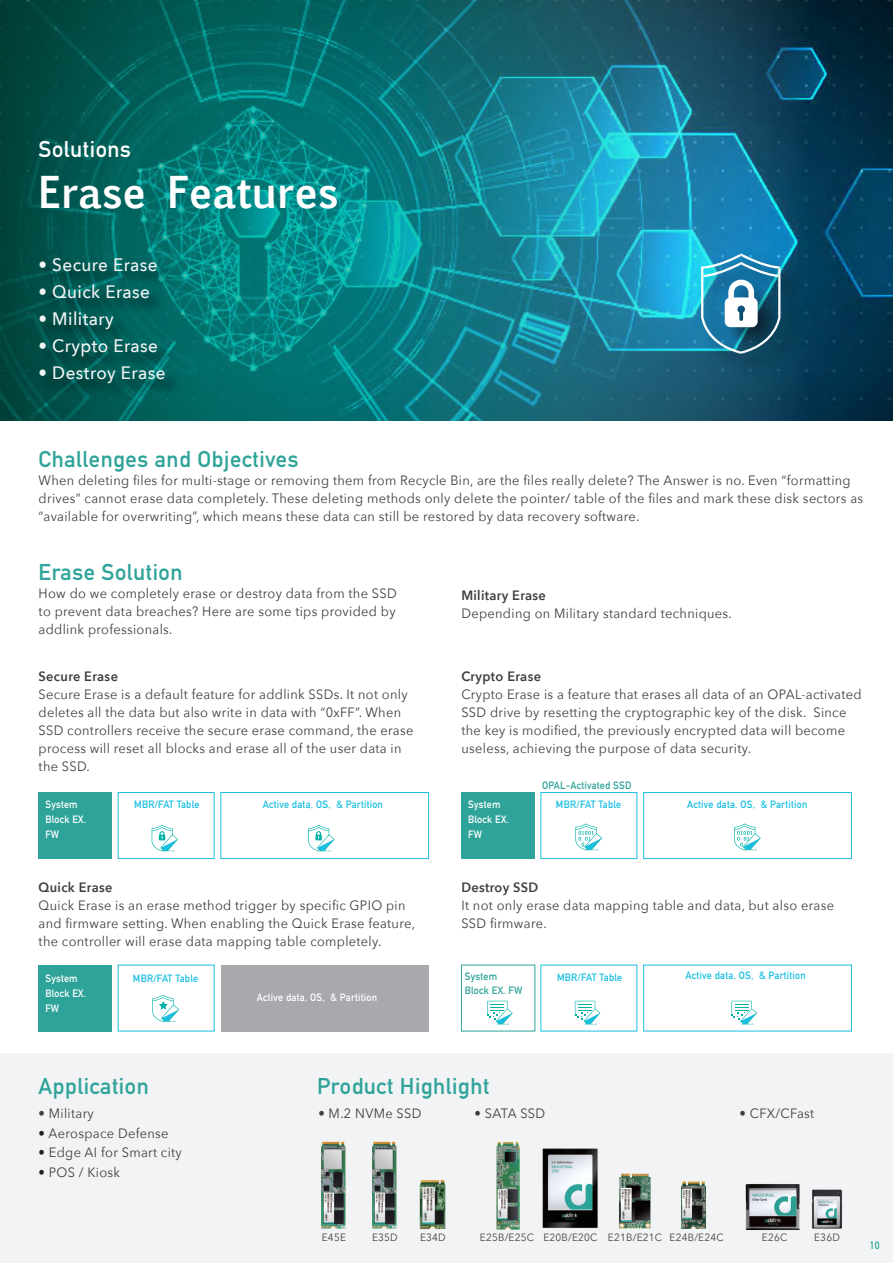
<style>
.page{position:relative;width:893px;height:1263px;background:#fff}
.page>*{position:absolute;margin:0;border:0;box-sizing:border-box;transform-origin:0 0}
.t1{font:700 42px "Euphemia UCAS";color:#fff;scale:.95 1}
.t2{font:700 22.5px "DIN Alternate";letter-spacing:.025em;color:#2ea399}
.t3{font:700 22.5px "DIN Alternate";letter-spacing:.025em;color:#fff}
.t4{font:500 18px "Avenir Next";letter-spacing:.025em;color:#f2f3f4;scale:.95 1}
.t5{font:13.5px/18px "Avenir Next";letter-spacing:.025em;color:#3e3e3f;scale:.95 1}
.t6{font:600 13.5px "Avenir Next";letter-spacing:.025em;color:#3e3e3f;scale:.95 1}
.t7{font:700 10.5px "DIN Alternate";letter-spacing:.025em;color:#1cbfe1;scale:.95 1}
.t8{font:700 10.5px/15px "DIN Alternate";letter-spacing:.025em;color:#fff;scale:.95 1}
.t9{font:10.5px "Avenir Next";letter-spacing:.025em;color:#3e3e3f;scale:.95 1}
.t10{font:700 10.5px/13.5px "DIN Alternate";letter-spacing:.025em;color:#2ea399;scale:.95 1}
.s1{color:#231f20}
</style>
<div class="page">
<svg style="left:0;top:0;width:893px;height:421px;background:#0c6a76"></svg>
<div style="left:0;top:1053px;width:893px;height:210px;background:#f2f3f4"></div>
<img style="left:34px;top:251px;width:154px;height:157px">
<img style="left:689px;top:241px;width:125px;height:146px">
<img style="left:701px;top:253px;width:79px;height:101px">
<img style="left:321px;top:1141px;width:18px;height:88px">
<img style="left:339px;top:1141px;width:58px;height:88px">
<img style="left:419px;top:1180px;width:27px;height:50px">
<img style="left:496px;top:1141px;width:24px;height:89px">
<img style="left:542px;top:1148px;width:56px;height:80px">
<img style="left:619px;top:1173px;width:32px;height:56px">
<img style="left:745px;top:1184px;width:53px;height:46px">
<img style="left:798px;top:1184px;width:45px;height:46px">
<img style="left:681px;top:1181px;width:25px;height:48px">
<div style="left:39px;top:792px;width:73px;height:66px;background:#2ea399"></div>
<div style="left:118px;top:792px;width:96px;height:67px;border:1px solid #1cbfe1"></div>
<div style="left:220px;top:792px;width:209px;height:67px;border:1px solid #1cbfe1"></div>
<svg style="left:152px;top:825px;width:26px;height:27px"></svg>
<svg style="left:308px;top:825px;width:27px;height:27px"></svg>
<svg style="left:731px;top:1001px;width:26px;height:24px"></svg>
<svg style="left:487px;top:1001px;width:26px;height:24px"></svg>
<svg style="left:575px;top:1001px;width:25px;height:24px"></svg>
<div style="left:39px;top:965px;width:73px;height:66px;background:#2ea399"></div>
<div style="left:221px;top:965px;width:208px;height:66px;background:#a8a9ad"></div>
<svg style="left:152px;top:995px;width:27px;height:27px"></svg>
<div style="left:461px;top:792px;width:74px;height:66px;background:#2ea399"></div>
<div style="left:540px;top:792px;width:97px;height:67px;border:1px solid #1cbfe1"></div>
<div style="left:643px;top:792px;width:209px;height:67px;border:1px solid #1cbfe1"></div>
<svg style="left:734px;top:823px;width:27px;height:27px"></svg>
<svg style="left:575px;top:823px;width:27px;height:27px"></svg>
<h2 class="t3" style="left:39px;top:132px;width:94px">Solutions</h2>
<h1 class="t1" style="left:39px;top:160px;width:317px">Erase Features</h1>
<h3 class="t4" style="left:39px;top:249px;width:127px">• Secure Erase</h3>
<h3 class="t4" style="left:39px;top:276px;width:119px">• Quick Erase</h3>
<h3 class="t4" style="left:39px;top:303px;width:81px">• Military</h3>
<h3 class="t4" style="left:39px;top:330px;width:127px">• Crypto Erase</h3>
<h3 class="t4" style="left:39px;top:357px;width:135px">• Destroy Erase</h3>
<h2 class="t2" style="left:39px;top:442px;width:261px">Challenges and Objectives</h2>
<p class="t5" style="left:39px;top:471px;width:869px">When deleting files for multi-stage or removing them from Recycle Bin, are the files really delete? The Answer is no. Even “formatting drives” cannot erase data completely. These deleting methods only delete the pointer/ table of the files and mark these disk sectors as “available for overwriting”, which means these data can still be restored by data recovery software.</p>
<h2 class="t2" style="left:39px;top:555px;width:145px">Erase Solution</h2>
<p class="t5" style="left:39px;top:583px;width:378px;text-align:justify">How do we completely erase or destroy data from the SSD to prevent data breaches? Here are some tips provided by addlink professionals.</p>
<p class="t6" style="left:39px;top:665px;width:85px">Secure Erase</p>
<p class="t5" style="left:39px;top:685px;width:396px">Secure Erase is a default feature for addlink SSDs. It not only deletes all the data but also write in data with “0xFF”. When SSD controllers receive the secure erase command, the erase process will reset all blocks and erase all of the user data in the SSD.</p>
<p class="t8" style="left:45px;top:796px;width:45px">System<br>Block EX.<br>FW</p>
<p class="t7" style="left:134px;top:797px;width:70px">MBR/FAT Table</p>
<p class="t7" style="left:263px;top:797px;width:128px">Active data, OS, &amp; Partition</p>
<p class="t6" style="left:39px;top:875px;width:79px">Quick Erase</p>
<p class="t5" style="left:39px;top:895px;width:398px">Quick Erase is an erase method trigger by specific GPIO pin and firmware setting. When enabling the Quick Erase feature, the controller will erase data mapping table completely.</p>
<p class="t8" style="left:45px;top:970px;width:45px">System<br>Block EX.<br>FW</p>
<p class="t7" style="left:133px;top:971px;width:70px">MBR/FAT Table</p>
<p class="t8" style="left:257px;top:989px;width:128px">Active data, OS, &amp; Partition</p>
<p class="t6" style="left:461px;top:584px;width:91px">Military Erase</p>
<p class="t5" style="left:461px;top:604px;width:286px">Depending on Military standard techniques.</p>
<p class="t6" style="left:461px;top:665px;width:85px">Crypto Erase</p>
<p class="t5" style="left:461px;top:685px;width:423px">Crypto Erase is a feature that erases all data of an OPAL-activated SSD drive by resetting the cryptographic key of the disk. Since the key is modified, the previously encrypted data will become useless, achieving the purpose of data security.</p>
<p class="t10" style="left:542px;top:778px;width:96px">OPAL-Activated SSD</p>
<p class="t8" style="left:468px;top:796px;width:45px">System<br>Block EX.<br>FW</p>
<p class="t7" style="left:556px;top:797px;width:70px">MBR/FAT Table</p>
<p class="t7" style="left:687px;top:797px;width:128px">Active data, OS, &amp; Partition</p>
<p class="t6" style="left:461px;top:875px;width:83px">Destroy SSD</p>
<p class="t5" style="left:461px;top:895px;width:394px">It not only erase data mapping table and data, but also erase<br>SSD firmware.</p>
<p class="t10" style="left:465px;top:969px;width:62px">System<br>Block EX. FW</p>
<p class="t7" style="left:557px;top:969px;width:70px">MBR/FAT Table</p>
<p class="t7" style="left:686px;top:967px;width:128px">Active data, OS, &amp; Partition</p>
<h2 class="t2" style="left:39px;top:1069px;width:112px">Application</h2>
<p class="t5" style="left:39px;top:1104px;width:60px">• Military</p>
<p class="t5" style="left:39px;top:1124px;width:138px"><span class="s1">•</span> Aerospace Defense</p>
<p class="t5" style="left:39px;top:1143px;width:152px"><span class="s1">•</span> Edge AI for Smart city</p>
<p class="t5" style="left:39px;top:1163px;width:87px"><span class="s1">•</span> POS / Kiosk</p>
<h2 class="t2" style="left:317px;top:1069px;width:174px">Product Highlight</h2>
<p class="t5" style="left:318px;top:1103px;width:110px">• M.2 NVMe SSD</p>
<p class="t5" style="left:475px;top:1103px;width:76px">• SATA SSD</p>
<p class="t5" style="left:740px;top:1103px;width:80px">• CFX/CFast</p>
<p class="t9" style="left:322px;top:1229px;width:27px">E45E</p>
<p class="t9" style="left:372px;top:1229px;width:29px">E35D</p>
<p class="t9" style="left:420px;top:1229px;width:29px">E34D</p>
<p class="t9" style="left:480px;top:1229px;width:258px">E25B/E25C E20B/E20C E21B/E21C E24B/E24C</p>
<p class="t9" style="left:762px;top:1229px;width:28px">E26C</p>
<p class="t9" style="left:814px;top:1229px;width:29px">E36D</p>
<p class="t10" style="left:870px;top:1238px;width:12px">10</p>
</div>
